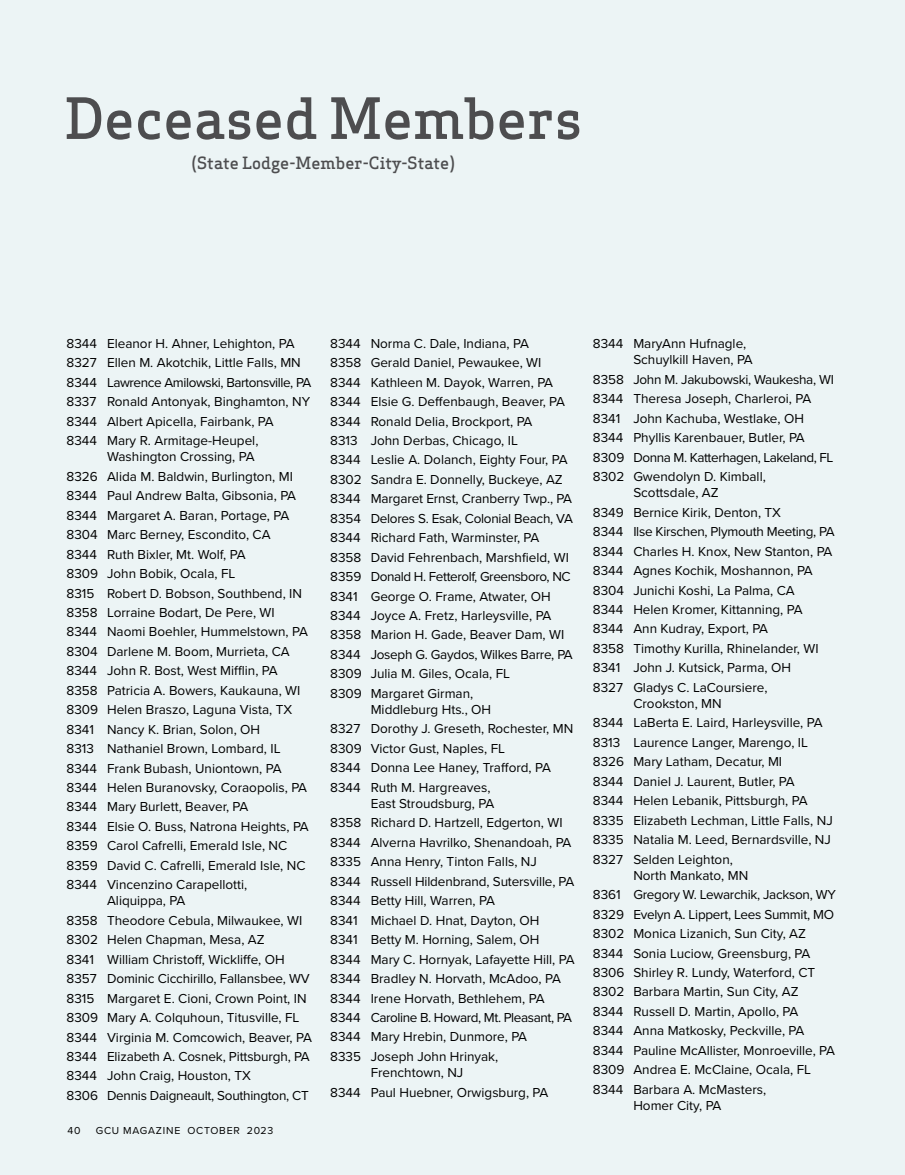
<style>
.page{position:relative;width:905px;height:1175px;background:#fff}
.page>*{position:absolute;margin:0;border:0;box-sizing:border-box;transform-origin:0 0}
.t1{font:500 55.5px "Apex Serif";color:#4d4d4f}
.t2{font:500 16.5px "Apex Serif";color:#4d4d4f}
.t3{font:13.5px/19.5px "Proxima Nova";color:#000}
.t4{font:10.5px "Proxima Nova";letter-spacing:.075em;color:#000}
</style>
<div class="page">
<hr style="left:902px;top:0;width:2px;height:1174px;background:#ecf4f5">
<div style="left:0;top:0;width:903px;height:1174px;background:#ecf4f5"></div>
<h1 class="t1" style="left:64px;top:83px;width:519px">Deceased Members</h1>
<p class="t2" style="left:191px;top:152px;width:265px">(State Lodge-Member-City-State)</p>
<p class="t3" style="left:67px;top:333px;width:246px">8344 Eleanor H. Ahner, Lehighton, PA 8327 Ellen M. Akotchik, Little Falls, MN 8344 Lawrence Amilowski, Bartonsville, PA 8337 Ronald Antonyak, Binghamton, NY 8344 Albert Apicella, Fairbank, PA<br>8344 Mary R. Armitage-Heupel,</p>
<p class="t3" style="left:67px;top:446px;width:244px;text-indent:40px">Washington Crossing, PA<br>8326 Alida M. Baldwin, Burlington, MI 8344 Paul Andrew Balta, Gibsonia, PA 8344 Margaret A. Baran, Portage, PA 8304 Marc Berney, Escondito, CA<br>8344 Ruth Bixler, Mt. Wolf, PA<br>8309 John Bobik, Ocala, FL<br>8315 Robert D. Bobson, Southbend, IN 8358 Lorraine Bodart, De Pere, WI<br>8344 Naomi Boehler, Hummelstown, PA 8304 Darlene M. Boom, Murrieta, CA 8344 John R. Bost, West Mifflin, PA 8358 Patricia A. Bowers, Kaukauna, WI 8309 Helen Braszo, Laguna Vista, TX 8341 Nancy K. Brian, Solon, OH<br>8313 Nathaniel Brown, Lombard, IL 8344 Frank Bubash, Uniontown, PA 8344 Helen Buranovsky, Coraopolis, PA 8344 Mary Burlett, Beaver, PA<br>8344 Elsie O. Buss, Natrona Heights, PA 8359 Carol Cafrelli, Emerald Isle, NC 8359 David C. Cafrelli, Emerald Isle, NC 8344 Vincenzino Carapellotti,</p>
<p class="t3" style="left:67px;top:890px;width:247px;text-indent:40px">Aliquippa, PA<br>8358 Theodore Cebula, Milwaukee, WI 8302 Helen Chapman, Mesa, AZ<br>8341 William Christoff, Wickliffe, OH 8357 Dominic Cicchirillo, Fallansbee, WV 8315 Margaret E. Cioni, Crown Point, IN 8309 Mary A. Colquhoun, Titusville, FL 8344 Virginia M. Comcowich, Beaver, PA 8344 Elizabeth A. Cosnek, Pittsburgh, PA 8344 John Craig, Houston, TX<br>8306 Dennis Daigneault, Southington, CT</p>
<p class="t4" style="left:68px;top:1123px;width:15px">40</p>
<p class="t4" style="left:96px;top:1123px;width:179px">GCU MAGAZINE OCTOBER 2023</p>
<p class="t3" style="left:330px;top:333px;width:244px">8344 Norma C. Dale, Indiana, PA<br>8358 Gerald Daniel, Pewaukee, WI 8344 Kathleen M. Dayok, Warren, PA 8344 Elsie G. Deffenbaugh, Beaver, PA 8344 Ronald Delia, Brockport, PA<br>8313 John Derbas, Chicago, IL<br>8344 Leslie A. Dolanch, Eighty Four, PA 8302 Sandra E. Donnelly, Buckeye, AZ 8344 Margaret Ernst, Cranberry Twp., PA 8354 Delores S. Esak, Colonial Beach, VA 8344 Richard Fath, Warminster, PA 8358 David Fehrenbach, Marshfield, WI 8359 Donald H. Fetterolf, Greensboro, NC 8341 George O. Frame, Atwater, OH 8344 Joyce A. Fretz, Harleysville, PA 8358 Marion H. Gade, Beaver Dam, WI 8344 Joseph G. Gaydos, Wilkes Barre, PA 8309 Julia M. Giles, Ocala, FL<br>8309 Margaret Girman,</p>
<p class="t3" style="left:330px;top:699px;width:245px;text-indent:40px">Middleburg Hts., OH<br>8327 Dorothy J. Greseth, Rochester, MN<br>8309 Victor Gust, Naples, FL<br>8344 Donna Lee Haney, Trafford, PA<br>8344 Ruth M. Hargreaves,</p>
<p class="t3" style="left:330px;top:793px;width:246px;text-indent:40px">East Stroudsburg, PA<br>8358 Richard D. Hartzell, Edgerton, WI 8344 Alverna Havrilko, Shenandoah, PA 8335 Anna Henry, Tinton Falls, NJ<br>8344 Russell Hildenbrand, Sutersville, PA 8344 Betty Hill, Warren, PA<br>8341 Michael D. Hnat, Dayton, OH<br>8341 Betty M. Horning, Salem, OH<br>8344 Mary C. Hornyak, Lafayette Hill, PA 8344 Bradley N. Horvath, McAdoo, PA 8344 Irene Horvath, Bethlehem, PA 8344 Caroline B. Howard, Mt. Pleasant, PA 8344 Mary Hrebin, Dunmore, PA<br>8335 Joseph John Hrinyak,</p>
<p class="t3" style="left:330px;top:1062px;width:220px;text-indent:40px">Frenchtown, NJ<br>8344 Paul Huebner, Orwigsburg, PA</p>
<p class="t3" style="left:633px;top:335px;width:121px;line-height:16.2px;text-indent:-40px">8344 MaryAnn Hufnagle,<br>Schuylkill Haven, PA</p>
<p class="t3" style="left:593px;top:369px;width:243px">8358 John M. Jakubowski, Waukesha, WI 8344 Theresa Joseph, Charleroi, PA 8341 John Kachuba, Westlake, OH 8344 Phyllis Karenbauer, Butler, PA 8309 Donna M. Katterhagen, Lakeland, FL 8302 Gwendolyn D. Kimball,</p>
<p class="t3" style="left:593px;top:482px;width:243px;text-indent:40px">Scottsdale, AZ<br>8349 Bernice Kirik, Denton, TX<br>8344 Ilse Kirschen, Plymouth Meeting, PA<br>8344 Charles H. Knox, New Stanton, PA<br>8344 Agnes Kochik, Moshannon, PA<br>8304 Junichi Koshi, La Palma, CA<br>8344 Helen Kromer, Kittanning, PA<br>8344 Ann Kudray, Export, PA<br>8358 Timothy Kurilla, Rhinelander, WI<br>8341 John J. Kutsick, Parma, OH<br>8327 Gladys C. LaCoursiere,</p>
<p class="t3" style="left:593px;top:693px;width:241px;text-indent:40px">Crookston, MN<br>8344 LaBerta E. Laird, Harleysville, PA<br>8313 Laurence Langer, Marengo, IL<br>8326 Mary Latham, Decatur, MI<br>8344 Daniel J. Laurent, Butler, PA<br>8344 Helen Lebanik, Pittsburgh, PA<br>8335 Elizabeth Lechman, Little Falls, NJ<br>8335 Natalia M. Leed, Bernardsville, NJ<br>8327 Selden Leighton,</p>
<p class="t3" style="left:593px;top:865px;width:245px;text-indent:40px">North Mankato, MN<br>8361 Gregory W. Lewarchik, Jackson, WY 8329 Evelyn A. Lippert, Lees Summit, MO 8302 Monica Lizanich, Sun City, AZ 8344 Sonia Luciow, Greensburg, PA 8306 Shirley R. Lundy, Waterford, CT 8302 Barbara Martin, Sun City, AZ<br>8344 Russell D. Martin, Apollo, PA<br>8344 Anna Matkosky, Peckville, PA 8344 Pauline McAllister, Monroeville, PA 8309 Andrea E. McClaine, Ocala, FL 8344 Barbara A. McMasters,</p>
<p class="t3" style="left:633px;top:1095px;width:90px">Homer City, PA</p>
</div>
